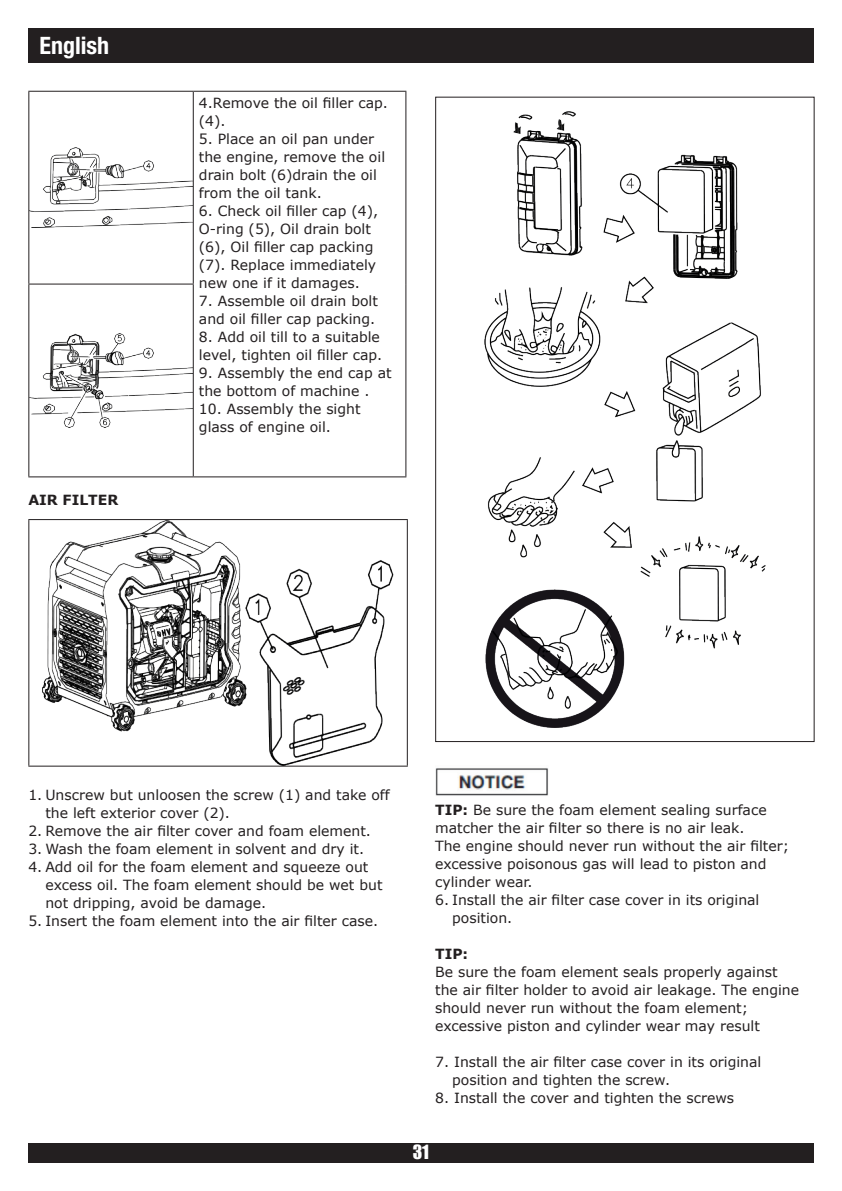
<style>
.page{position:relative;width:842px;height:1191px;background:#fff}
.page>*{position:absolute;margin:0;border:0;box-sizing:border-box;transform-origin:0 0}
.t1{font:700 condensed 24px "Helvetica Neue LT Std";color:#fff}
.t2{font:18px "Impact";color:#fff}
.t3{font:14px/18px "Verdana";color:#231f20}
.t4{font:700 14px "Verdana";color:#231f20}
.s1{font-weight:700}
</style>
<div class="page">
<div style="left:28px;top:1142px;width:785px;height:20px;background:#231f20"></div>
<div style="left:28px;top:28px;width:786px;height:34px;background:#231f20"></div>
<hr style="left:28px;top:91px;width:165px;height:1px;background:#231f20">
<hr style="left:28px;top:92px;width:1px;height:191px;background:#231f20">
<hr style="left:193px;top:91px;width:213px;height:1px;background:#231f20">
<hr style="left:193px;top:92px;width:1px;height:191px;background:#231f20">
<hr style="left:405px;top:92px;width:1px;height:192px;background:#231f20">
<hr style="left:28px;top:283px;width:166px;height:1px;background:#231f20">
<hr style="left:28px;top:284px;width:1px;height:192px;background:#231f20">
<hr style="left:193px;top:284px;width:1px;height:192px;background:#231f20">
<hr style="left:405px;top:284px;width:1px;height:192px;background:#231f20">
<hr style="left:28px;top:476px;width:165px;height:1px;background:#231f20">
<hr style="left:193px;top:476px;width:213px;height:1px;background:#231f20">
<img style="left:29px;top:148px;width:164px;height:80px">
<img style="left:29px;top:333px;width:164px;height:95px">
<hr style="left:28px;top:519px;width:380px;height:1px;background:#231f20">
<hr style="left:28px;top:520px;width:1px;height:245px;background:#231f20">
<hr style="left:407px;top:520px;width:1px;height:245px;background:#231f20">
<hr style="left:28px;top:765px;width:380px;height:1px;background:#231f20">
<img style="left:43px;top:520px;width:351px;height:245px">
<img style="left:485px;top:111px;width:280px;height:616px">
<img style="left:435px;top:768px;width:113px;height:28px">
<h1 class="t1" style="left:40px;top:31px;width:71px">English</h1>
<p class="t4" style="left:28px;top:491px;width:91px">AIR FILTER</p>
<p class="t3" style="left:199px;top:94px;width:190px">4.Remove the oil filler cap. (4).</p>
<p class="t3" style="left:199px;top:130px;width:188px">5. Place an oil pan under the engine, remove the oil drain bolt (6)drain the oil from the oil tank.</p>
<p class="t3" style="left:199px;top:202px;width:181px">6. Check oil filler cap (4),<br>O-ring (5), Oil drain bolt (6), Oil filler cap packing (7). Replace immediately new one if it damages.</p>
<p class="t3" style="left:199px;top:292px;width:181px">7. Assemble oil drain bolt and oil filler cap packing.</p>
<p class="t3" style="left:199px;top:328px;width:185px">8. Add oil till to a suitable level, tighten oil filler cap.</p>
<p class="t3" style="left:199px;top:364px;width:194px">9. Assembly the end cap at the bottom of machine .</p>
<p class="t3" style="left:199px;top:400px;width:163px">10. Assembly the sight glass of engine oil.</p>
<p class="t3" style="left:45px;top:786px;width:346px;text-indent:-17px">1. Unscrew but unloosen the screw (1) and take off the left exterior cover (2).</p>
<p class="t3" style="left:28px;top:822px;width:344px">2. Remove the air filter cover and foam element.</p>
<p class="t3" style="left:28px;top:840px;width:337px">3. Wash the foam element in solvent and dry it.</p>
<p class="t3" style="left:45px;top:858px;width:339px;text-indent:-17px">4. Add oil for the foam element and squeeze out excess oil. The foam element should be wet but not dripping, avoid be damage.</p>
<p class="t3" style="left:28px;top:912px;width:351px">5. Insert the foam element into the air filter case.</p>
<p class="t3" style="left:435px;top:800px;width:355px"><span class="s1">TIP:</span> Be sure the foam element sealing surface matcher the air filter so there is no air leak.<br>The engine should never run without the air filter; excessive poisonous gas will lead to piston and cylinder wear.</p>
<p class="t3" style="left:452px;top:890px;width:309px;text-indent:-17px">6. Install the air filter case cover in its original position.</p>
<p class="t4" style="left:435px;top:944px;width:35px">TIP:</p>
<p class="t3" style="left:435px;top:962px;width:365px">Be sure the foam element seals properly against the air filter holder to avoid air leakage. The engine should never run without the foam element; excessive piston and cylinder wear may result</p>
<p class="t3" style="left:452px;top:1052px;width:311px;text-indent:-17px">7. Install the air filter case cover in its original position and tighten the screw.</p>
<p class="t3" style="left:435px;top:1088px;width:301px">8. Install the cover and tighten the screws</p>
<p class="t2" style="left:413px;top:1138px;width:18px">31</p>
</div>
